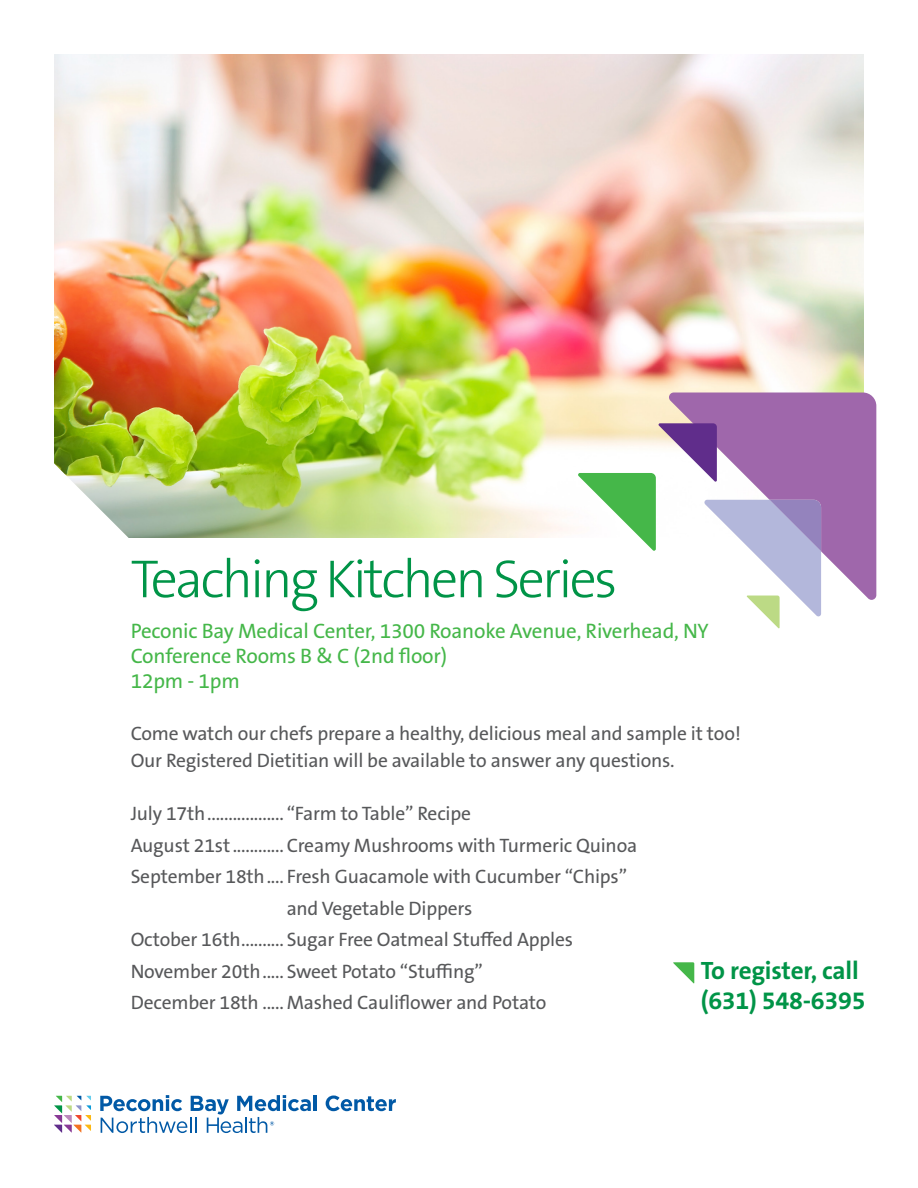
<style>
.page{position:relative;width:918px;height:1188px;background:#fff}
.page>*{position:absolute;margin:0;border:0;box-sizing:border-box;transform-origin:0 0}
.t1{font:300 54px "The Sans B W3";letter-spacing:-.05em;color:#009447}
.t2{font:700 25.2px/30.3px "The Sans B W7";letter-spacing:-.01em;color:#009447}
.t3{font:21px "The Sans B W5 Plain";letter-spacing:-.01em;color:#45b749}
.t4{font:19.5px/27px "The Sans B W5 Plain";letter-spacing:-.01em;color:#57585a}
</style>
<div class="page">
<img style="left:54px;top:54px;width:810px;height:483px">
<svg style="left:578px;top:393px;width:298px;height:235px"></svg>
<svg style="left:54px;top:1096px;width:37px;height:37px"></svg>
<hr style="left:313px;top:1095px;width:4px;height:16px;background:#0159a6">
<svg style="left:326px;top:1096px;width:70px;height:15px"></svg>
<svg style="left:100px;top:1095px;width:211px;height:38px"></svg>
<img style="left:54px;top:409px;width:125px;height:129px">
<svg style="left:673px;top:962px;width:21px;height:21px"></svg>
<p class="t1" style="left:131px;top:544px;width:488px">Teaching Kitchen Series</p>
<p class="t3" style="left:131px;top:617px;width:580px">Peconic Bay Medical Center, 1300 Roanoke Avenue, Riverhead, NY</p>
<p class="t3" style="left:131px;top:642px;width:318px">Conference Rooms B &amp; C (2nd floor)</p>
<p class="t3" style="left:131px;top:668px;width:111px">12pm - 1pm</p>
<p class="t4" style="left:131px;top:720px;width:612px">Come watch our chefs prepare a healthy, delicious meal and sample it too!<br>Our Registered Dietitian will be available to answer any questions.</p>
<p class="t4" style="left:131px;top:800px;width:342px">July 17th.................. “Farm to Table” Recipe</p>
<p class="t4" style="left:131px;top:832px;width:508px">August 21st............Creamy Mushrooms with Turmeric Quinoa</p>
<p class="t4" style="left:131px;top:863px;width:498px">September 18th.... Fresh Guacamole with Cucumber “Chips”</p>
<p class="t4" style="left:287px;top:895px;width:187px">and Vegetable Dippers</p>
<p class="t4" style="left:131px;top:926px;width:444px">October 16th.......... Sugar Free Oatmeal Stuffed Apples</p>
<p class="t4" style="left:131px;top:958px;width:354px">November 20th..... Sweet Potato “Stuffing”</p>
<p class="t4" style="left:131px;top:989px;width:417px">December 18th .....Mashed Cauliflower and Potato</p>
<p class="t2" style="left:701px;top:956px;width:166px">To register, call (631) 548-6395</p>
</div>
